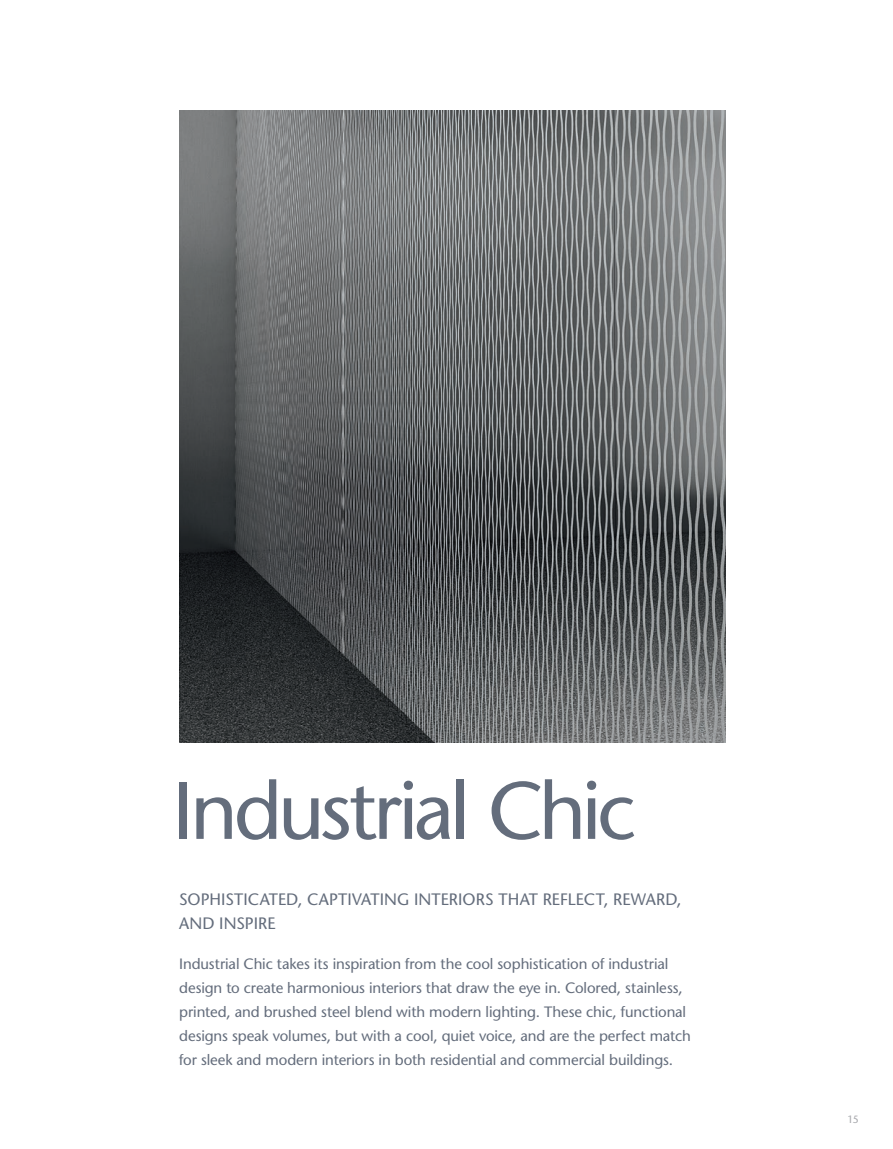
<style>
.page{position:relative;width:893px;height:1149px;background:#fff}
.page>*{position:absolute;margin:0;border:0;box-sizing:border-box;transform-origin:0 0}
.Collection_headline{font:81px "Stone Sans";letter-spacing:-.05em;color:#646d7c}
.collection_descripti{font:16.5px/24px "Stone Sans";letter-spacing:.005em;color:#646d7c}
._4_smaller_heading_s{font:15px/24px "Stone Sans";letter-spacing:-.005em;color:#646d7c}
.t1{font:10.5px "Stone Sans";color:#a8a9ad}
</style>
<div class="page">
<img style="left:179px;top:111px;width:547px;height:631px">
<p class="Collection_headline" style="left:173px;top:760px;width:465px">Industrial Chic</p>
<p class="collection_descripti" style="left:179px;top:886px;width:504px">SOPHISTICATED, CAPTIVATING INTERIORS THAT REFLECT, REWARD,<br>AND INSPIRE</p>
<p class="_4_smaller_heading_s" style="left:179px;top:951px;width:513px">Industrial Chic takes its inspiration from the cool sophistication of industrial design to create harmonious interiors that draw the eye in. Colored, stainless, printed, and brushed steel blend with modern lighting. These chic, functional designs speak volumes, but with a cool, quiet voice, and are the perfect match for sleek and modern interiors in both residential and commercial buildings.</p>
<p class="t1" style="left:847px;top:1112px;width:13px">15</p>
</div>
